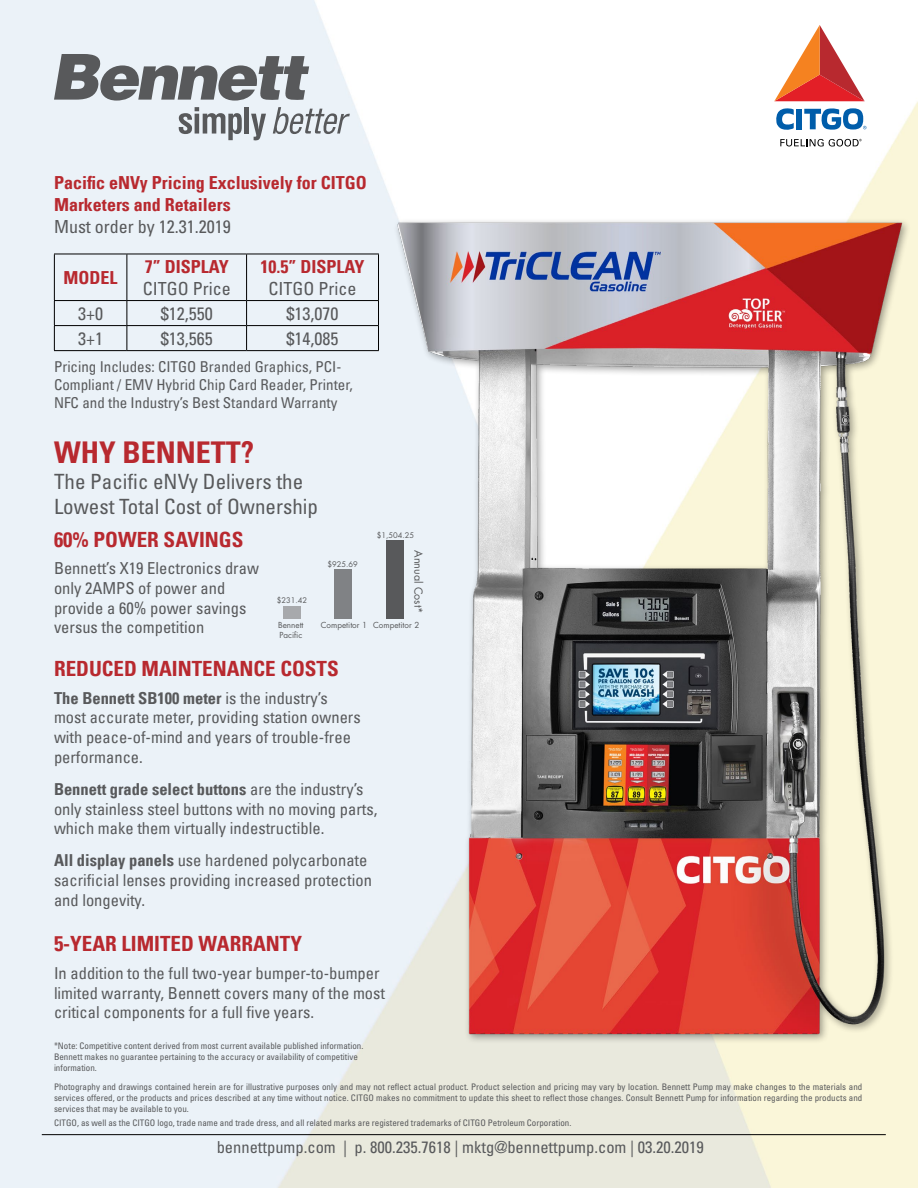
<style>
.page{position:relative;width:918px;height:1188px;background:#fff}
.page>*{position:absolute;margin:0;border:0;box-sizing:border-box;transform-origin:0 0}
.t1{font:700 condensed 30px "Univers LT";color:#b8292f}
.t2{font:700 condensed 21px "Univers LT";color:#b8292f}
.t3{font:condensed 21px/25.2px "Univers LT Std";color:#58595b}
.t4{font:700 condensed 18px/21.6px "Univers LT";color:#b8292f}
.t5{font:condensed 18px "Univers LT Std";color:#58595b}
.t6{font:condensed 16.5px/19.8px "Univers LT";color:#58595b}
.t7{font:condensed 16.5px/19.8px "Univers LT Std";color:#58595b}
.t8{font:condensed 15px/18px "Univers LT";color:#58595b}
.t9{font:10.8px "Futura Std";color:#58595b}
.t10{font:condensed 9px/10.8px "Univers LT Std";color:#58595b;text-align:justify}
.t11{font:8.1px/9.8px "Futura Std";color:#58595b}
.t12{font:7.5px "Futura Std";color:#58595b}
.s1{font-weight:700}
</style>
<div class="page">
<img style="left:0;top:0;width:918px;height:1188px">
<hr style="left:54px;top:254px;width:73px;height:1px;background:#000">
<hr style="left:54px;top:254px;width:1px;height:46px;background:#000">
<hr style="left:127px;top:254px;width:120px;height:1px;background:#000">
<hr style="left:127px;top:254px;width:1px;height:46px;background:#000">
<hr style="left:247px;top:254px;width:132px;height:1px;background:#000">
<hr style="left:246px;top:254px;width:1px;height:46px;background:#000">
<hr style="left:54px;top:300px;width:73px;height:1px;background:#000">
<hr style="left:127px;top:300px;width:120px;height:1px;background:#000">
<hr style="left:247px;top:300px;width:132px;height:1px;background:#000">
<hr style="left:54px;top:325px;width:73px;height:1px;background:#000">
<svg style="left:54px;top:301px;width:1px;height:49px"></svg>
<hr style="left:127px;top:325px;width:120px;height:1px;background:#000">
<svg style="left:127px;top:301px;width:1px;height:49px"></svg>
<hr style="left:247px;top:325px;width:132px;height:1px;background:#000">
<svg style="left:246px;top:301px;width:1px;height:49px"></svg>
<hr style="left:54px;top:350px;width:73px;height:1px;background:#000">
<hr style="left:127px;top:350px;width:120px;height:1px;background:#000">
<hr style="left:247px;top:350px;width:132px;height:1px;background:#000">
<svg style="left:774px;top:108px;width:20px;height:23px"></svg>
<div style="left:797px;top:109px;width:5px;height:20px;background:#005daa"></div>
<svg style="left:774px;top:25px;width:91px;height:76px"></svg>
<svg style="left:804px;top:108px;width:63px;height:23px"></svg>
<svg style="left:780px;top:139px;width:82px;height:8px"></svg>
<hr style="left:42px;top:1134px;width:844px;height:1px;background:#000">
<svg style="left:54px;top:54px;width:255px;height:47px"></svg>
<svg style="left:178px;top:107px;width:64px;height:33px"></svg>
<div style="left:244px;top:107px;width:5px;height:27px;background:#58595b"></div>
<svg style="left:251px;top:114px;width:15px;height:27px"></svg>
<svg style="left:273px;top:107px;width:77px;height:27px"></svg>
<img style="left:365px;top:176px;width:543px;height:892px">
<div style="left:284px;top:606px;width:17px;height:13px;background:#a7a9ac"></div>
<div style="left:334px;top:570px;width:17px;height:49px;background:#808285"></div>
<div style="left:386px;top:540px;width:17px;height:79px;background:#58595b"></div>
<h3 class="t4" style="left:54px;top:172px;width:314px">Pacific eNVy Pricing Exclusively for CITGO<br>Marketers and Retailers</h3>
<h3 class="t5" style="left:54px;top:215px;width:178px">Must order by 12.31.2019</h3>
<h3 class="t4" style="left:64px;top:266px;width:55px">MODEL</h3>
<h3 class="t4" style="left:145px;top:256px;width:86px">7” DISPLAY</h3>
<h3 class="t5" style="left:143px;top:277px;width:90px">CITGO Price</h3>
<h3 class="t4" style="left:261px;top:256px;width:105px">10.5” DISPLAY</h3>
<h3 class="t5" style="left:269px;top:277px;width:90px">CITGO Price</h3>
<h3 class="t5" style="left:78px;top:302px;width:26px">3+0</h3>
<h3 class="t5" style="left:161px;top:302px;width:53px">$12,550</h3>
<h3 class="t5" style="left:287px;top:302px;width:53px">$13,070</h3>
<h3 class="t5" style="left:78px;top:327px;width:26px">3+1</h3>
<h3 class="t5" style="left:161px;top:327px;width:53px">$13,565</h3>
<h3 class="t5" style="left:287px;top:327px;width:53px">$14,085</h3>
<h3 class="t8" style="left:54px;top:358px;width:300px">Pricing Includes: CITGO Branded Graphics, PCI-<br>Compliant / EMV Hybrid Chip Card Reader, Printer,<br>NFC and the Industry’s Best Standard Warranty</h3>
<h1 class="t1" style="left:54px;top:434px;width:202px">WHY BENNETT?</h1>
<h2 class="t3" style="left:54px;top:468px;width:266px">The Pacific eNVy Delivers the<br>Lowest Total Cost of Ownership</h2>
<h2 class="t2" style="left:54px;top:526px;width:191px">60% POWER SAVINGS</h2>
<h3 class="t7" style="left:54px;top:558px;width:206px">Bennett’s X19 Electronics draw only 2AMPS of power and provide a 60% power savings versus the competition</h3>
<h2 class="t2" style="left:54px;top:656px;width:286px">REDUCED MAINTENANCE COSTS</h2>
<h3 class="t6" style="left:54px;top:688px;width:308px"><span class="s1">The Bennett SB100 meter</span> is the industry’s most accurate meter, providing station owners with peace-of-mind and years of trouble-free performance.</h3>
<h3 class="t6" style="left:54px;top:779px;width:325px"><span class="s1">Bennett grade select buttons</span> are the industry’s only stainless steel buttons with no moving parts, which make them virtually indestructible.</h3>
<h3 class="t6" style="left:54px;top:850px;width:319px"><span class="s1">All display panels</span> use hardened polycarbonate sacrificial lenses providing increased protection and longevity.</h3>
<h2 class="t2" style="left:54px;top:931px;width:250px">5-YEAR LIMITED WARRANTY</h2>
<h3 class="t6" style="left:54px;top:963px;width:333px">In addition to the full two-year bumper-to-bumper limited warranty, Bennett covers many of the most critical components for a full five years.</h3>
<p class="t12" style="left:377px;top:530px;width:39px">$1,504.25</p>
<p class="t9" style="left:425px;top:550px;width:65px;rotate:90deg">Annual Cost*</p>
<p class="t12" style="left:328px;top:560px;width:32px">$925.69</p>
<p class="t12" style="left:277px;top:595px;width:32px">$231.42</p>
<p class="t11" style="left:278px;top:621px;width:27px">Bennett<br>Pacific</p>
<p class="t11" style="left:321px;top:621px;width:100px">Competitor 1 Competitor 2</p>
<p class="t10" style="left:54px;top:1040px;width:311px;text-align:left">*Note: Competitive content derived from most current available published information.<br>Bennett makes no guarantee pertaining to the accuracy or availability of competitive information.</p>
<p class="t10" style="left:54px;top:1081px;width:810px">Photography and drawings contained herein are for illustrative purposes only and may not reflect actual product. Product selection and pricing may vary by location. Bennett Pump may make changes to the materials and services offered, or the products and prices described at any time without notice. CITGO makes no commitment to update this sheet to reflect those changes. Consult Bennett Pump for information regarding the products and services that may be available to you.</p>
<p class="t10" style="left:54px;top:1117px;width:519px">CITGO, as well as the CITGO logo, trade name and trade dress, and all related marks are registered trademarks of CITGO Petroleum Corporation.</p>
<h3 class="t7" style="left:217px;top:1137px;width:489px">bennettpump.com | p. 800.235.7618 | mktg@bennettpump.com | 03.20.2019</h3>
</div>
